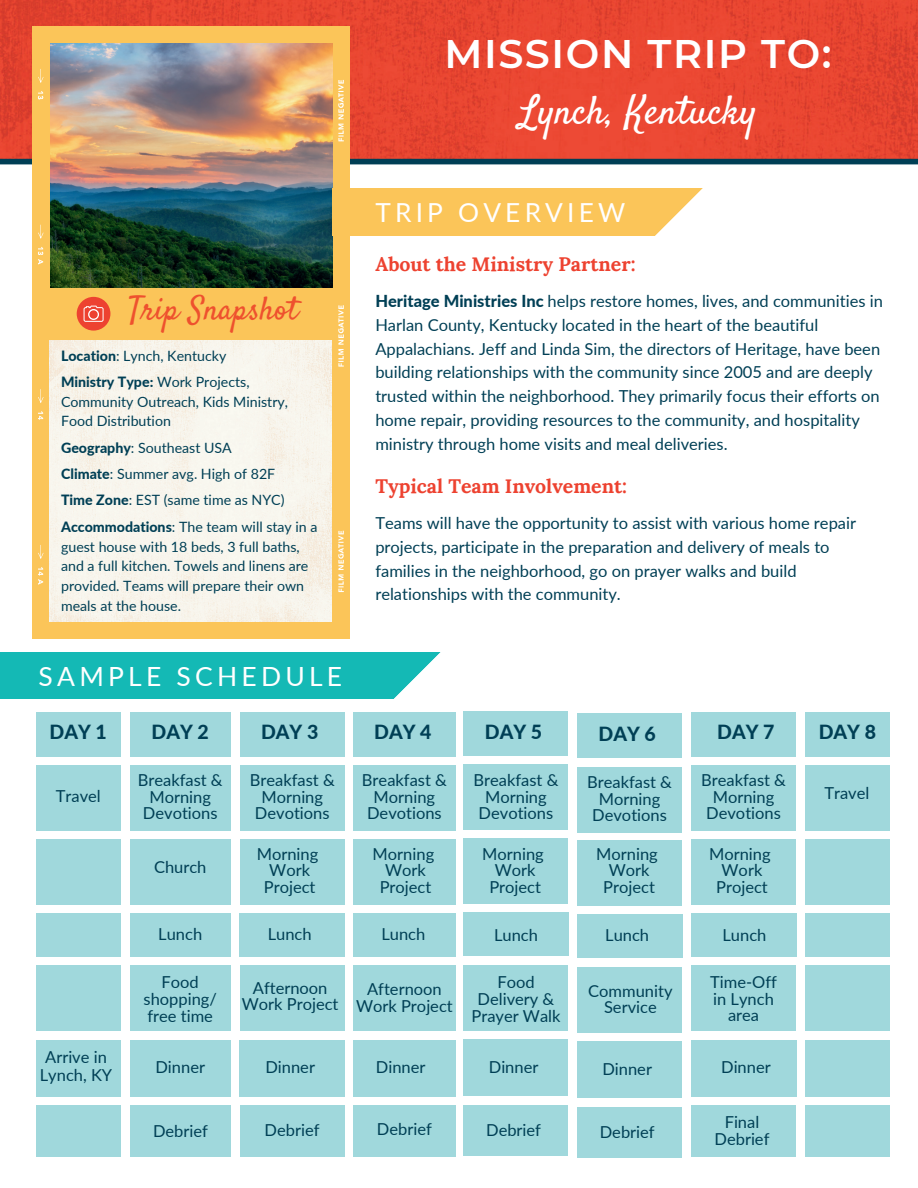
<style>
.page{position:relative;width:918px;height:1188px;background:#fff}
.page>*{position:absolute;margin:0;border:0;box-sizing:border-box;transform-origin:0 0}
.t1{font:600 39.9px "Montserrat";letter-spacing:.04em;color:#fff}
.t2{font:39.75px "Satisfy";color:#fff}
.t3{font:32.85px "Satisfy";color:#ee512e}
.t4{font:26.4px "Lato";letter-spacing:.16em;color:#fff}
.t5{font:26.25px "Lato";letter-spacing:.16em;color:#fff}
.t6{font:700 19.5px "Lora";color:#ed4230}
.t7{font:800 19.5px "Lato";color:#003f55}
.t8{font:16.5px/16.8px "Lato";color:#003f55;text-align:center}
.t9{font:14.25px/26.4px "Lato";color:#003f55}
.s1{font-weight:800}
</style>
<div class="page">
<img style="left:0;top:0;width:918px;height:159px">
<div style="left:0;top:159px;width:918px;height:5px;background:#003f55"></div>
<div style="left:33px;top:27px;width:317px;height:612px;background:#fbc559"></div>
<img style="left:50px;top:592px;width:282px;height:30px">
<img style="left:50px;top:44px;width:282px;height:36px">
<div style="left:0;top:653px;width:440px;height:46px;background:#14b9b5"></div>
<div style="left:36px;top:712px;width:85px;height:45px;background:#a0d8dc"></div>
<div style="left:130px;top:712px;width:101px;height:45px;background:#a0d8dc"></div>
<div style="left:240px;top:712px;width:104px;height:45px;background:#a0d8dc"></div>
<div style="left:353px;top:712px;width:103px;height:45px;background:#a0d8dc"></div>
<div style="left:463px;top:711px;width:105px;height:45px;background:#a0d8dc"></div>
<div style="left:691px;top:712px;width:105px;height:45px;background:#a0d8dc"></div>
<div style="left:805px;top:712px;width:85px;height:45px;background:#a0d8dc"></div>
<div style="left:36px;top:766px;width:85px;height:65px;background:#a0d8dc"></div>
<div style="left:130px;top:766px;width:101px;height:65px;background:#a0d8dc"></div>
<div style="left:240px;top:766px;width:104px;height:65px;background:#a0d8dc"></div>
<div style="left:353px;top:766px;width:103px;height:65px;background:#a0d8dc"></div>
<div style="left:463px;top:765px;width:105px;height:65px;background:#a0d8dc"></div>
<div style="left:691px;top:766px;width:105px;height:65px;background:#a0d8dc"></div>
<div style="left:36px;top:839px;width:85px;height:66px;background:#a0d8dc"></div>
<div style="left:130px;top:839px;width:101px;height:66px;background:#a0d8dc"></div>
<div style="left:240px;top:839px;width:104px;height:66px;background:#a0d8dc"></div>
<div style="left:353px;top:839px;width:103px;height:66px;background:#a0d8dc"></div>
<div style="left:463px;top:839px;width:105px;height:65px;background:#a0d8dc"></div>
<div style="left:691px;top:839px;width:105px;height:66px;background:#a0d8dc"></div>
<div style="left:36px;top:913px;width:85px;height:44px;background:#a0d8dc"></div>
<div style="left:130px;top:913px;width:101px;height:44px;background:#a0d8dc"></div>
<div style="left:240px;top:913px;width:105px;height:44px;background:#a0d8dc"></div>
<div style="left:353px;top:913px;width:103px;height:44px;background:#a0d8dc"></div>
<div style="left:463px;top:912px;width:105px;height:44px;background:#a0d8dc"></div>
<div style="left:691px;top:913px;width:105px;height:44px;background:#a0d8dc"></div>
<div style="left:805px;top:766px;width:85px;height:65px;background:#a0d8dc"></div>
<div style="left:805px;top:839px;width:85px;height:66px;background:#a0d8dc"></div>
<div style="left:805px;top:913px;width:85px;height:44px;background:#a0d8dc"></div>
<div style="left:36px;top:966px;width:85px;height:65px;background:#a0d8dc"></div>
<div style="left:130px;top:966px;width:101px;height:65px;background:#a0d8dc"></div>
<div style="left:240px;top:966px;width:104px;height:65px;background:#a0d8dc"></div>
<div style="left:353px;top:966px;width:103px;height:65px;background:#a0d8dc"></div>
<div style="left:463px;top:965px;width:105px;height:65px;background:#a0d8dc"></div>
<div style="left:691px;top:966px;width:105px;height:65px;background:#a0d8dc"></div>
<div style="left:805px;top:966px;width:85px;height:65px;background:#a0d8dc"></div>
<div style="left:36px;top:1105px;width:85px;height:52px;background:#a0d8dc"></div>
<div style="left:130px;top:1105px;width:101px;height:52px;background:#a0d8dc"></div>
<div style="left:240px;top:1105px;width:105px;height:52px;background:#a0d8dc"></div>
<div style="left:353px;top:1105px;width:103px;height:52px;background:#a0d8dc"></div>
<div style="left:463px;top:1105px;width:105px;height:51px;background:#a0d8dc"></div>
<div style="left:691px;top:1105px;width:105px;height:52px;background:#a0d8dc"></div>
<div style="left:805px;top:1105px;width:85px;height:52px;background:#a0d8dc"></div>
<div style="left:36px;top:1040px;width:85px;height:56px;background:#a0d8dc"></div>
<div style="left:130px;top:1040px;width:101px;height:56px;background:#a0d8dc"></div>
<div style="left:240px;top:1040px;width:105px;height:56px;background:#a0d8dc"></div>
<div style="left:353px;top:1040px;width:103px;height:56px;background:#a0d8dc"></div>
<div style="left:463px;top:1039px;width:105px;height:57px;background:#a0d8dc"></div>
<div style="left:691px;top:1040px;width:105px;height:56px;background:#a0d8dc"></div>
<div style="left:805px;top:1040px;width:85px;height:56px;background:#a0d8dc"></div>
<svg style="left:49px;top:80px;width:685px;height:512px"></svg>
<div style="left:88px;top:309px;width:11px;height:11px;background:#fdf3f1;border-radius:50%"></div>
<div style="left:89px;top:310px;width:9px;height:9px;background:#ed4230;border-radius:50%"></div>
<div style="left:577px;top:713px;width:105px;height:45px;background:#a0d8dc"></div>
<div style="left:577px;top:767px;width:105px;height:65px;background:#a0d8dc"></div>
<div style="left:577px;top:841px;width:105px;height:65px;background:#a0d8dc"></div>
<div style="left:577px;top:914px;width:105px;height:44px;background:#a0d8dc"></div>
<div style="left:577px;top:967px;width:105px;height:65px;background:#a0d8dc"></div>
<div style="left:577px;top:1107px;width:105px;height:51px;background:#a0d8dc"></div>
<div style="left:577px;top:1041px;width:105px;height:57px;background:#a0d8dc"></div>
<h1 class="t1" style="left:444px;top:26px;width:389px">MISSION TRIP TO:</h1>
<h2 class="t2" style="left:519px;top:86px;width:239px">Lynch, Kentucky</h2>
<h3 class="t3" style="left:128px;top:289px;width:171px">Trip Snapshot</h3>
<p class="t9" style="left:61px;top:342px;width:190px"><span class="s1">Location</span>: Lynch, Kentucky<br><span class="s1">Ministry Type:</span> Work Projects,</p>
<p class="t9" style="left:61px;top:391px;width:228px;line-height:19.8px">Community Outreach, Kids Ministry,<br>Food Distribution</p>
<p class="t9" style="left:61px;top:434px;width:258px"><span class="s1">Geography</span>: Southeast USA<br><span class="s1">Climate</span>: Summer avg. High of 82F<br><span class="s1">Time Zone</span>: EST (same time as NYC)<br><span class="s1">Accommodations</span>: The team will stay in a</p>
<p class="t9" style="left:61px;top:536px;width:249px;line-height:19.8px">guest house with 18 beds, 3 full baths, and a full kitchen. Towels and linens are provided. Teams will prepare their own meals at the house.</p>
<h3 class="t5" style="left:375px;top:194px;width:252px">TRIP OVERVIEW</h3>
<p class="t6" style="left:375px;top:247px;width:262px">About the Ministry Partner:</p>
<p class="t8" style="left:375px;top:289px;width:509px;line-height:23.7px;text-align:left"><span class="s1">Heritage Ministries Inc</span> helps restore homes, lives, and communities in Harlan County, Kentucky located in the heart of the beautiful Appalachians. Jeff and Linda Sim, the directors of Heritage, have been building relationships with the community since 2005 and are deeply trusted within the neighborhood. They primarily focus their efforts on home repair, providing resources to the community, and hospitality ministry through home visits and meal deliveries.</p>
<p class="t6" style="left:375px;top:469px;width:253px">Typical Team Involvement:</p>
<p class="t8" style="left:375px;top:510px;width:482px;line-height:23.7px;text-align:left">Teams will have the opportunity to assist with various home repair projects, participate in the preparation and delivery of meals to families in the neighborhood, go on prayer walks and build relationships with the community.</p>
<h3 class="t4" style="left:39px;top:658px;width:305px">SAMPLE SCHEDULE</h3>
<p class="t7" style="left:50px;top:717px;width:59px">DAY 1</p>
<p class="t7" style="left:152px;top:717px;width:59px">DAY 2</p>
<p class="t7" style="left:261px;top:717px;width:59px">DAY 3</p>
<p class="t7" style="left:374px;top:717px;width:59px">DAY 4</p>
<p class="t7" style="left:485px;top:717px;width:59px">DAY 5</p>
<p class="t7" style="left:717px;top:717px;width:59px">DAY 7</p>
<p class="t7" style="left:819px;top:717px;width:59px">DAY 8</p>
<p class="t7" style="left:599px;top:719px;width:59px">DAY 6</p>
<p class="t8" style="left:587px;top:773px;width:86px">Breakfast &amp;<br>Morning<br>Devotions</p>
<p class="t8" style="left:138px;top:771px;width:86px">Breakfast &amp;<br>Morning<br>Devotions</p>
<p class="t8" style="left:250px;top:771px;width:86px">Breakfast &amp;<br>Morning<br>Devotions</p>
<p class="t8" style="left:362px;top:771px;width:86px">Breakfast &amp;<br>Morning<br>Devotions</p>
<p class="t8" style="left:474px;top:771px;width:86px">Breakfast &amp;<br>Morning<br>Devotions</p>
<p class="t8" style="left:701px;top:771px;width:86px">Breakfast &amp;<br>Morning<br>Devotions</p>
<p class="t8" style="left:824px;top:784px;width:47px">Travel</p>
<p class="t8" style="left:56px;top:787px;width:47px">Travel</p>
<p class="t8" style="left:40px;top:1048px;width:74px;line-height:18px">Arrive in<br>Lynch, KY</p>
<p class="t8" style="left:154px;top:858px;width:54px">Church</p>
<p class="t8" style="left:257px;top:844px;width:63px">Morning<br>Work<br>Project</p>
<p class="t8" style="left:373px;top:844px;width:63px">Morning<br>Work<br>Project</p>
<p class="t8" style="left:709px;top:844px;width:63px">Morning<br>Work<br>Project</p>
<p class="t8" style="left:482px;top:844px;width:63px">Morning<br>Work<br>Project</p>
<p class="t8" style="left:596px;top:844px;width:63px">Morning<br>Work<br>Project</p>
<p class="t8" style="left:158px;top:925px;width:45px">Lunch</p>
<p class="t8" style="left:268px;top:925px;width:45px">Lunch</p>
<p class="t8" style="left:381px;top:925px;width:45px">Lunch</p>
<p class="t8" style="left:494px;top:926px;width:45px">Lunch</p>
<p class="t8" style="left:723px;top:926px;width:45px">Lunch</p>
<p class="t8" style="left:144px;top:973px;width:75px">Food shopping/ free time</p>
<p class="t8" style="left:356px;top:980px;width:98px">Afternoon<br>Work Project</p>
<p class="t8" style="left:471px;top:973px;width:91px">Food<br>Delivery &amp;<br>Prayer Walk</p>
<p class="t8" style="left:710px;top:973px;width:68px">Time-Off in Lynch area</p>
<p class="t8" style="left:155px;top:1058px;width:51px">Dinner</p>
<p class="t8" style="left:265px;top:1058px;width:51px">Dinner</p>
<p class="t8" style="left:376px;top:1058px;width:51px">Dinner</p>
<p class="t8" style="left:489px;top:1058px;width:51px">Dinner</p>
<p class="t8" style="left:721px;top:1058px;width:51px">Dinner</p>
<p class="t8" style="left:605px;top:926px;width:45px">Lunch</p>
<p class="t8" style="left:242px;top:978px;width:98px">Afternoon<br>Work Project</p>
<p class="t8" style="left:588px;top:981px;width:86px">Community<br>Service</p>
<p class="t8" style="left:602px;top:1060px;width:51px">Dinner</p>
<p class="t8" style="left:153px;top:1122px;width:56px">Debrief</p>
<p class="t8" style="left:265px;top:1121px;width:56px">Debrief</p>
<p class="t8" style="left:486px;top:1121px;width:56px">Debrief</p>
<p class="t8" style="left:715px;top:1113px;width:56px">Final<br>Debrief</p>
<p class="t8" style="left:377px;top:1120px;width:56px">Debrief</p>
<p class="t8" style="left:600px;top:1123px;width:56px">Debrief</p>
</div>
